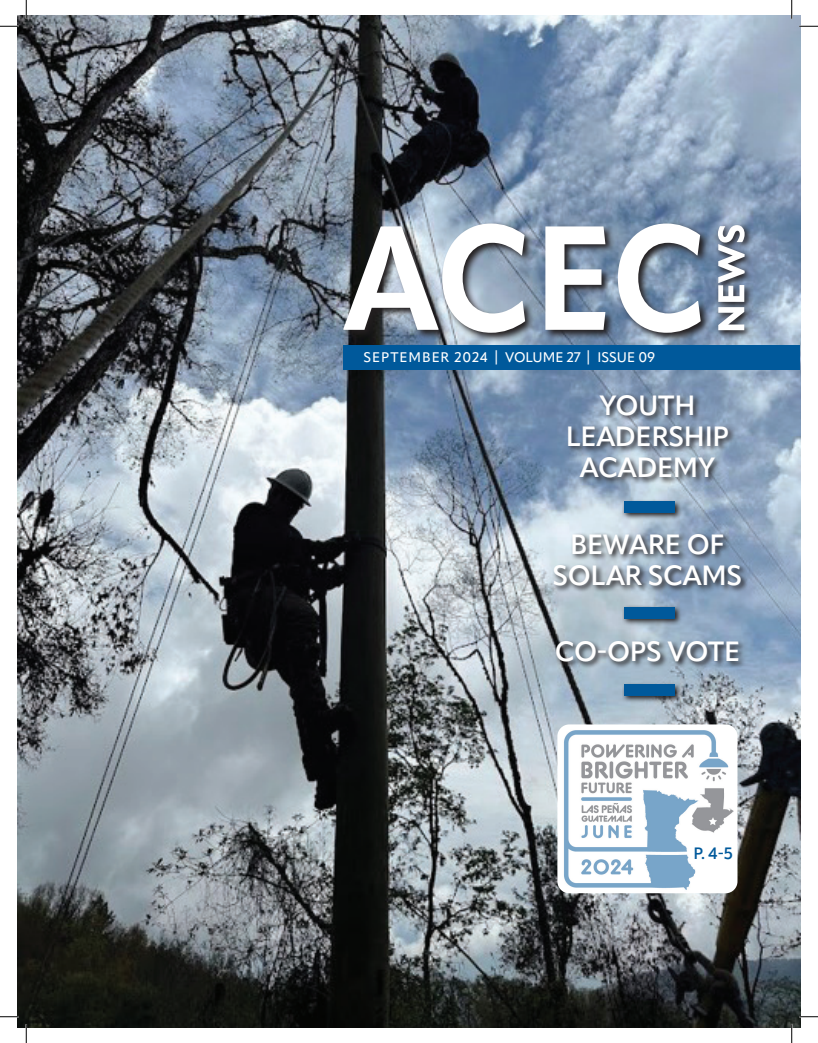
<style>
.page{position:relative;width:818px;height:1043px;background:#fff}
.page>*{position:absolute;margin:0;border:0;box-sizing:border-box;transform-origin:0 0}
.t1{font:700 146px "Apparat";color:#fff;scale:.93 1}
.t2{font:600 27.5px/31.2px "Apparat";letter-spacing:-.01em;color:#fff;text-align:center}
.t3{font:600 16.25px "Apparat";color:#00599b}
.t4{font:500 13.75px "Apparat";letter-spacing:.045em;color:#fff}
</style>
<div class="page">
<img style="left:17px;top:15px;width:783px;height:1013px">
<svg style="left:552px;top:393px;width:196px;height:276px"></svg>
<svg style="left:621px;top:499px;width:61px;height:21px"></svg>
<div style="left:624px;top:501px;width:50px;height:11px;background:#00599b"></div>
<svg style="left:621px;top:604px;width:61px;height:22px"></svg>
<div style="left:624px;top:607px;width:50px;height:11px;background:#00599b"></div>
<svg style="left:621px;top:682px;width:61px;height:21px"></svg>
<div style="left:624px;top:684px;width:50px;height:12px;background:#00599b"></div>
<div style="left:343px;top:345px;width:456px;height:25px;background:#00599b"></div>
<svg style="left:341px;top:221px;width:369px;height:122px"></svg>
<svg style="left:714px;top:222px;width:38px;height:117px"></svg>
<svg style="left:717px;top:225px;width:27px;height:105px"></svg>
<img style="left:557px;top:724px;width:180px;height:169px">
<svg style="left:0;top:25px;width:19px;height:2px"></svg>
<svg style="left:799px;top:25px;width:19px;height:2px"></svg>
<svg style="left:0;top:1015px;width:19px;height:2px"></svg>
<svg style="left:799px;top:1015px;width:19px;height:2px"></svg>
<svg style="left:25px;top:0;width:2px;height:19px"></svg>
<svg style="left:25px;top:1024px;width:2px;height:18px"></svg>
<svg style="left:790px;top:0;width:2px;height:19px"></svg>
<svg style="left:790px;top:1024px;width:2px;height:18px"></svg>
<h1 class="t1" style="left:344px;top:189px;width:395px">ACEC</h1>
<p class="t4" style="left:363px;top:349px;width:293px">SEPTEMBER 2024 | VOLUME 27 | ISSUE 09</p>
<p class="t2" style="left:566px;top:389px;width:164px">YOUTH<br>LEADERSHIP<br>ACADEMY</p>
<p class="t2" style="left:552px;top:528px;width:191px">BEWARE OF<br>SOLAR SCAMS</p>
<p class="t2" style="left:554px;top:636px;width:187px">CO-OPS VOTE</p>
<p class="t3" style="left:693px;top:843px;width:41px">P. 4-5</p>
</div>
